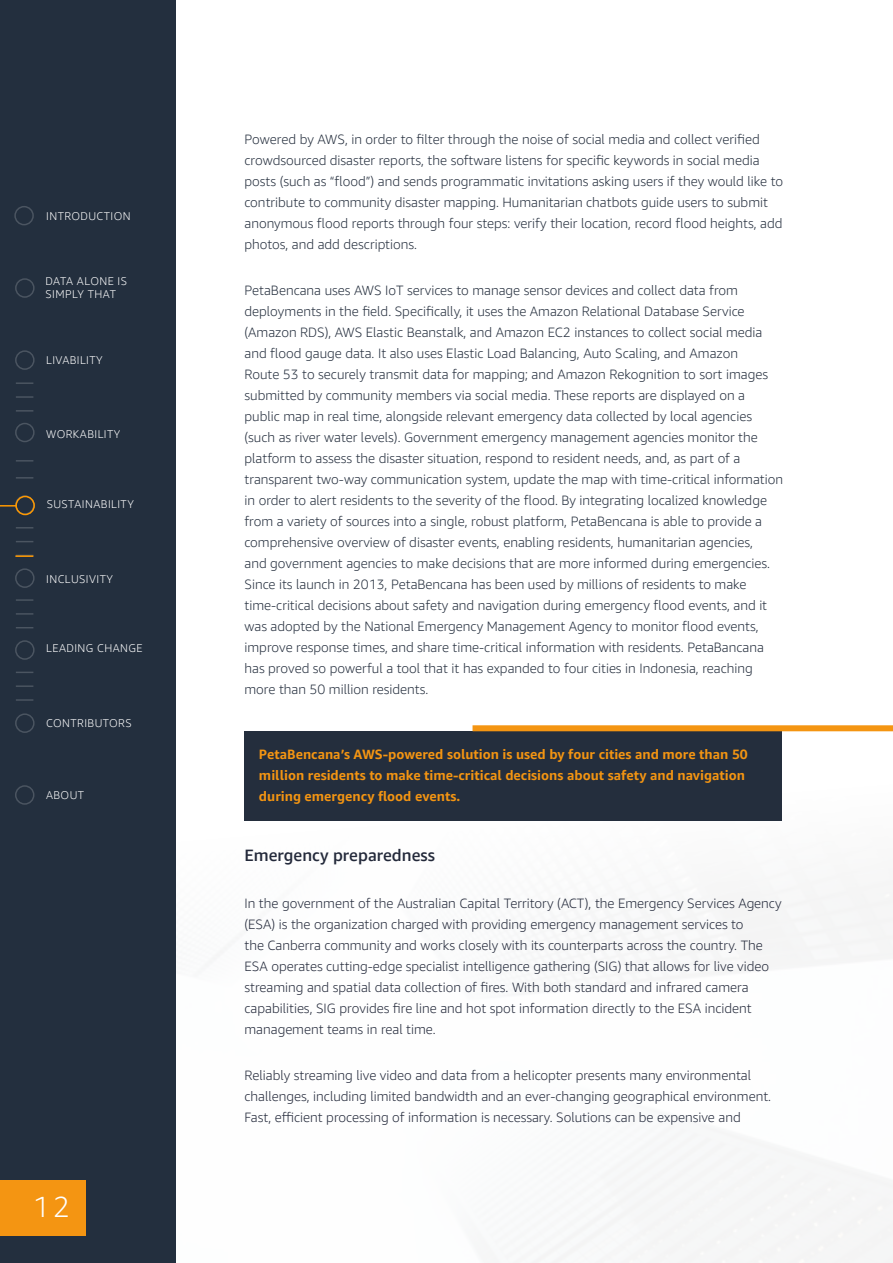
<style>
.page{position:relative;width:893px;height:1263px;background:#fff}
.page>*{position:absolute;margin:0;border:0;box-sizing:border-box;transform-origin:0 0}
.t1{font:300 29.1px "Amazon Ember";color:#fff}
.t2{font:500 16.5px "Amazon Ember";color:#23293a}
.t3{font:300 13.5px/21px "Amazon Ember";color:#242e3d}
.t4{font:300 13.5px/21px "Amazon Ember";color:#23293a}
.t5{font:700 13.5px/21px "Amazon Ember";color:#f49512}
.t6{font:300 11.25px/13.5px "Amazon Ember";letter-spacing:.04em;color:#fff}
</style>
<div class="page">
<div style="left:0;top:0;width:176px;height:1263px;background:#232f3e"></div>
<div style="left:244px;top:732px;width:538px;height:89px;background:#242e3d"></div>
<div style="left:472px;top:725px;width:421px;height:6px;background:#f49512"></div>
<div style="left:0;top:1180px;width:86px;height:55px;background:#f49512"></div>
<div style="left:15px;top:713px;width:20px;height:20px;border:2px solid #f0f1f1;border-radius:50%"></div>
<div style="left:15px;top:278px;width:20px;height:20px;border:2px solid #f0f1f1;border-radius:50%"></div>
<div style="left:14px;top:206px;width:20px;height:19px;border:2px solid #f0f1f1;border-radius:50%"></div>
<div style="left:15px;top:785px;width:19px;height:20px;border:2px solid #f0f1f1;border-radius:50%"></div>
<svg style="left:16px;top:396px;width:17px;height:2px"></svg>
<div style="left:15px;top:350px;width:20px;height:20px;border:2px solid #f0f1f1;border-radius:50%"></div>
<svg style="left:16px;top:382px;width:17px;height:2px"></svg>
<svg style="left:16px;top:410px;width:17px;height:2px"></svg>
<div style="left:15px;top:495px;width:20px;height:20px;border:2px solid #f0f1f1;border-radius:50%"></div>
<svg style="left:16px;top:541px;width:17px;height:1px"></svg>
<svg style="left:16px;top:527px;width:17px;height:1px"></svg>
<svg style="left:16px;top:613px;width:17px;height:2px"></svg>
<div style="left:15px;top:568px;width:20px;height:20px;border:2px solid #f0f1f1;border-radius:50%"></div>
<svg style="left:16px;top:599px;width:17px;height:2px"></svg>
<svg style="left:16px;top:627px;width:17px;height:1px"></svg>
<div style="left:15px;top:640px;width:20px;height:20px;border:2px solid #f0f1f1;border-radius:50%"></div>
<svg style="left:16px;top:685px;width:17px;height:2px"></svg>
<svg style="left:16px;top:672px;width:17px;height:1px"></svg>
<svg style="left:16px;top:699px;width:17px;height:2px"></svg>
<div style="left:15px;top:423px;width:20px;height:19px;border:2px solid #f0f1f1;border-radius:50%"></div>
<svg style="left:16px;top:460px;width:17px;height:2px"></svg>
<svg style="left:16px;top:477px;width:17px;height:2px"></svg>
<div style="left:15px;top:496px;width:20px;height:19px;border:2px solid #f90;border-radius:50%"></div>
<svg style="left:0;top:505px;width:16px;height:1px"></svg>
<svg style="left:15px;top:555px;width:18px;height:2px"></svg>
<p class="t6" style="left:46px;top:209px;width:86px">INTRODUCTION</p>
<p class="t6" style="left:46px;top:274px;width:83px">DATA ALONE IS<br>SIMPLY THAT</p>
<p class="t6" style="left:46px;top:353px;width:58px">LIVABILITY</p>
<p class="t6" style="left:46px;top:427px;width:76px">WORKABILITY</p>
<p class="t6" style="left:47px;top:497px;width:89px">SUSTAINABILITY</p>
<p class="t6" style="left:46px;top:572px;width:68px">INCLUSIVITY</p>
<p class="t6" style="left:46px;top:642px;width:98px">LEADING CHANGE</p>
<p class="t6" style="left:46px;top:716px;width:87px">CONTRIBUTORS</p>
<p class="t6" style="left:46px;top:788px;width:40px">ABOUT</p>
<h1 class="t1" style="left:32px;top:1188px;width:39px">12</h1>
<p class="t3" style="left:244px;top:129px;width:540px">Powered by AWS, in order to filter through the noise of social media and collect verified crowdsourced disaster reports, the software listens for specific keywords in social media posts (such as “flood”) and sends programmatic invitations asking users if they would like to contribute to community disaster mapping. Humanitarian chatbots guide users to submit anonymous flood reports through four steps: verify their location, record flood heights, add photos, and add descriptions.</p>
<p class="t3" style="left:244px;top:280px;width:540px">PetaBencana uses AWS IoT services to manage sensor devices and collect data from deployments in the field. Specifically, it uses the Amazon Relational Database Service (Amazon RDS), AWS Elastic Beanstalk, and Amazon EC2 instances to collect social media and flood gauge data. It also uses Elastic Load Balancing, Auto Scaling, and Amazon<br>Route 53 to securely transmit data for mapping; and Amazon Rekognition to sort images submitted by community members via social media. These reports are displayed on a public map in real time, alongside relevant emergency data collected by local agencies (such as river water levels). Government emergency management agencies monitor the platform to assess the disaster situation, respond to resident needs, and, as part of a transparent two-way communication system, update the map with time-critical information in order to alert residents to the severity of the flood. By integrating localized knowledge from a variety of sources into a single, robust platform, PetaBencana is able to provide a comprehensive overview of disaster events, enabling residents, humanitarian agencies,<br>and government agencies to make decisions that are more informed during emergencies.<br>Since its launch in 2013, PetaBencana has been used by millions of residents to make time-critical decisions about safety and navigation during emergency flood events, and it was adopted by the National Emergency Management Agency to monitor flood events, improve response times, and share time-critical information with residents. PetaBancana has proved so powerful a tool that it has expanded to four cities in Indonesia, reaching more than 50 million residents.</p>
<p class="t5" style="left:259px;top:743px;width:490px">PetaBencana’s AWS-powered solution is used by four cities and more than 50 million residents to make time-critical decisions about safety and navigation during emergency flood events.</p>
<p class="t2" style="left:244px;top:845px;width:192px">Emergency preparedness</p>
<p class="t4" style="left:244px;top:892px;width:539px">In the government of the Australian Capital Territory (ACT), the Emergency Services Agency (ESA) is the organization charged with providing emergency management services to<br>the Canberra community and works closely with its counterparts across the country. The ESA operates cutting-edge specialist intelligence gathering (SIG) that allows for live video streaming and spatial data collection of fires. With both standard and infrared camera capabilities, SIG provides fire line and hot spot information directly to the ESA incident management teams in real time.</p>
<p class="t4" style="left:244px;top:1065px;width:528px">Reliably streaming live video and data from a helicopter presents many environmental challenges, including limited bandwidth and an ever-changing geographical environment.<br>Fast, efficient processing of information is necessary. Solutions can be expensive and</p>
</div>
